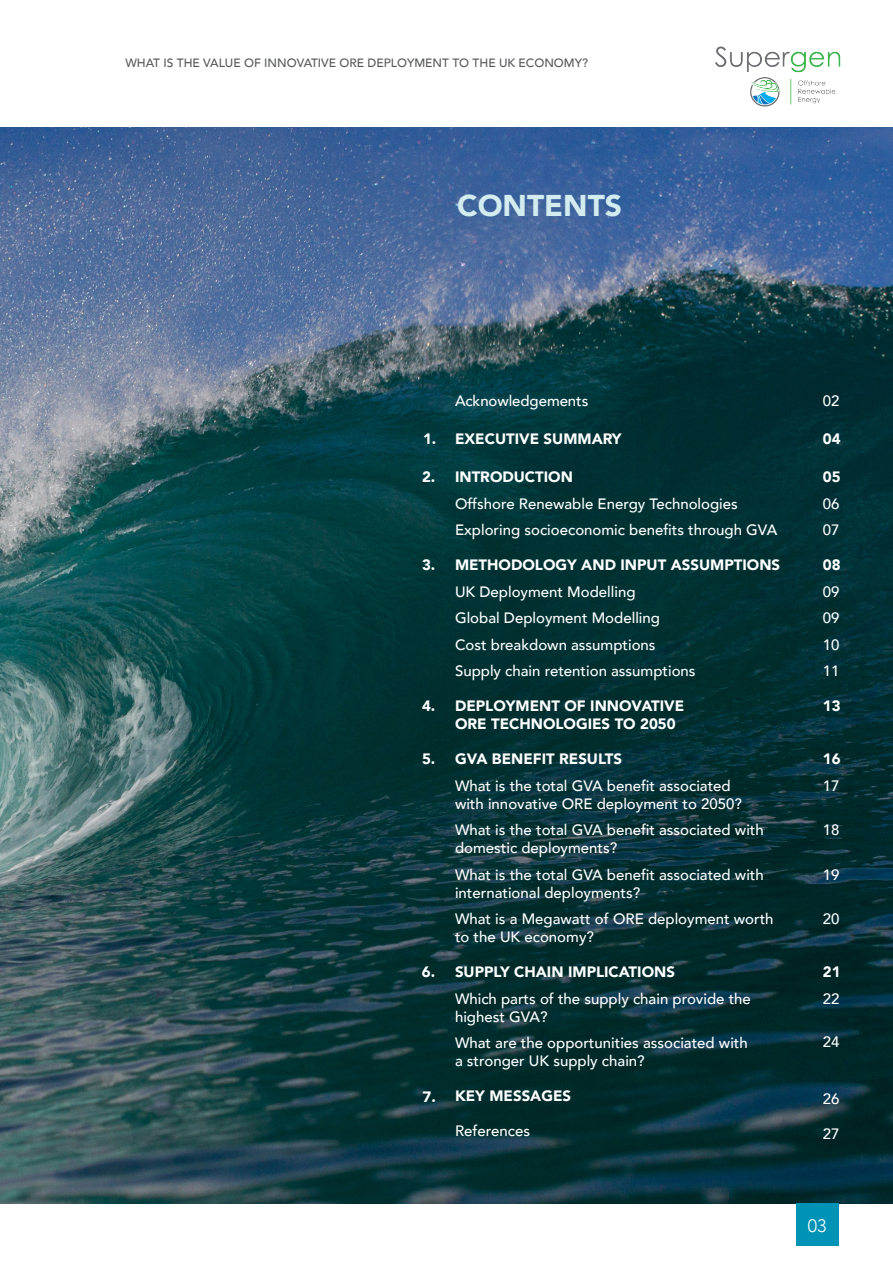
<style>
.page{position:relative;width:893px;height:1263px;background:#fff}
.page>*{position:absolute;margin:0;border:0;box-sizing:border-box;transform-origin:0 0}
.t1{font:900 30px "Avenir";color:#d2ecef}
.t2{font:300 18px "Avenir";color:#fff}
.t3{font:500 15px/18px "Avenir";color:#fff}
.t4{font:900 15px/18px "Avenir";color:#fff}
.t5{font:500 12px "Avenir";color:#57585a}
</style>
<div class="page">
<img style="left:0;top:128px;width:893px;height:1075px">
<img style="left:715px;top:46px;width:126px;height:61px">
<div style="left:796px;top:1203px;width:43px;height:43px;background:#0093b5"></div>
<p class="t5" style="left:125px;top:53px;width:464px">WHAT IS THE VALUE OF INNOVATIVE ORE DEPLOYMENT TO THE UK ECONOMY?</p>
<p class="t1" style="left:457px;top:180px;width:166px">CONTENTS</p>
<p class="t4" style="left:423px;top:429px;width:15px">1.</p>
<p class="t4" style="left:422px;top:467px;width:15px">2.</p>
<p class="t4" style="left:422px;top:555px;width:15px">3.</p>
<p class="t4" style="left:422px;top:696px;width:15px">4.</p>
<p class="t4" style="left:422px;top:750px;width:15px">5.</p>
<p class="t4" style="left:422px;top:963px;width:15px">6.</p>
<p class="t4" style="left:423px;top:1087px;width:15px">7.</p>
<p class="t3" style="left:455px;top:391px;width:135px">Acknowledgements</p>
<p class="t4" style="left:455px;top:430px;width:168px">EXECUTIVE SUMMARY</p>
<p class="t4" style="left:455px;top:468px;width:120px">INTRODUCTION</p>
<p class="t3" style="left:455px;top:494px;width:284px">Offshore Renewable Energy Technologies</p>
<p class="t3" style="left:455px;top:520px;width:324px">Exploring socioeconomic benefits through GVA</p>
<p class="t4" style="left:455px;top:556px;width:327px">METHODOLOGY AND INPUT ASSUMPTIONS</p>
<p class="t3" style="left:455px;top:582px;width:182px">UK Deployment Modelling</p>
<p class="t3" style="left:455px;top:608px;width:207px">Global Deployment Modelling</p>
<p class="t3" style="left:455px;top:635px;width:202px">Cost breakdown assumptions</p>
<p class="t3" style="left:455px;top:661px;width:242px">Supply chain retention assumptions</p>
<p class="t4" style="left:455px;top:697px;width:231px">DEPLOYMENT OF INNOVATIVE<br>ORE TECHNOLOGIES TO 2050</p>
<p class="t4" style="left:455px;top:750px;width:168px">GVA BENEFIT RESULTS</p>
<p class="t3" style="left:455px;top:776px;width:289px">What is the total GVA benefit associated with innovative ORE deployment to 2050?</p>
<p class="t3" style="left:455px;top:820px;width:310px">What is the total GVA benefit associated with domestic deployments?</p>
<p class="t3" style="left:455px;top:865px;width:310px">What is the total GVA benefit associated with international deployments?</p>
<p class="t3" style="left:455px;top:909px;width:320px">What is a Megawatt of ORE deployment worth to the UK economy?</p>
<p class="t4" style="left:455px;top:963px;width:221px">SUPPLY CHAIN IMPLICATIONS</p>
<p class="t3" style="left:455px;top:989px;width:297px">Which parts of the supply chain provide the highest GVA?</p>
<p class="t3" style="left:455px;top:1033px;width:294px">What are the opportunities associated with a stronger UK supply chain?</p>
<p class="t4" style="left:455px;top:1087px;width:118px">KEY MESSAGES</p>
<p class="t3" style="left:455px;top:1121px;width:77px">References</p>
<p class="t3" style="left:823px;top:391px;width:18px">02</p>
<p class="t4" style="left:823px;top:430px;width:19px">04</p>
<p class="t4" style="left:823px;top:468px;width:19px">05</p>
<p class="t3" style="left:823px;top:494px;width:18px">06</p>
<p class="t3" style="left:823px;top:520px;width:18px">07</p>
<p class="t4" style="left:823px;top:556px;width:19px">08</p>
<p class="t3" style="left:823px;top:582px;width:18px">09</p>
<p class="t3" style="left:823px;top:608px;width:18px">09</p>
<p class="t3" style="left:823px;top:635px;width:18px">10</p>
<p class="t3" style="left:823px;top:661px;width:18px">11</p>
<p class="t4" style="left:823px;top:697px;width:19px">13</p>
<p class="t4" style="left:823px;top:750px;width:19px">16</p>
<p class="t3" style="left:823px;top:776px;width:18px">17</p>
<p class="t3" style="left:823px;top:820px;width:18px">18</p>
<p class="t3" style="left:823px;top:865px;width:18px">19</p>
<p class="t3" style="left:823px;top:909px;width:18px">20</p>
<p class="t4" style="left:823px;top:963px;width:19px">21</p>
<p class="t3" style="left:823px;top:989px;width:18px">22</p>
<p class="t3" style="left:823px;top:1032px;width:18px">24</p>
<p class="t3" style="left:823px;top:1089px;width:18px">26</p>
<p class="t3" style="left:823px;top:1124px;width:18px">27</p>
<p class="t2" style="left:808px;top:1215px;width:20px">03</p>
</div>
